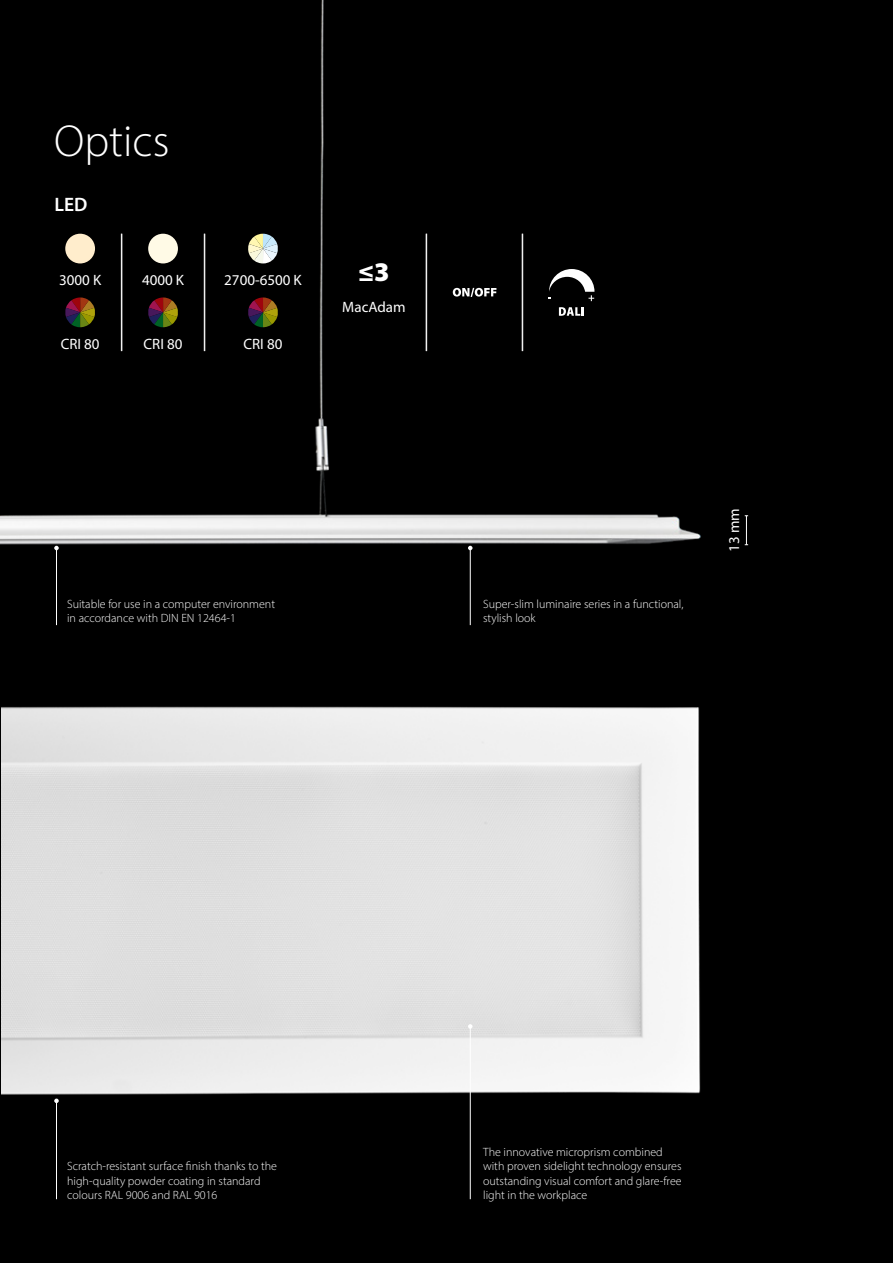
<style>
.page{position:relative;width:893px;height:1263px;background:#000}
.page>*{position:absolute;margin:0;border:0;box-sizing:border-box;transform-origin:0 0}
.t1{font:300 45px "Myriad Pro";color:#fff}
.t2{font:900 27px "Myriad Pro";color:#fff}
.t3{font:600 19.5px "Myriad Pro";color:#fff}
.t4{font:15px "Myriad Pro";color:#fff}
.t5{font:300 12px/14.4px "Myriad Pro";color:#fff}
</style>
<div class="page">
<img style="left:1px;top:0;width:700px;height:561px">
<img style="left:2px;top:706px;width:699px;height:403px">
<div style="left:148px;top:234px;width:30px;height:29px;background:#fffae6;border-radius:50%"></div>
<div style="left:65px;top:234px;width:30px;height:29px;background:#ffedcc;border-radius:50%"></div>
<svg style="left:65px;top:297px;width:30px;height:30px"></svg>
<svg style="left:248px;top:297px;width:30px;height:30px"></svg>
<svg style="left:148px;top:297px;width:30px;height:30px"></svg>
<svg style="left:248px;top:234px;width:30px;height:29px"></svg>
<hr style="left:122px;top:234px;width:1px;height:117px;background:#fff">
<hr style="left:121px;top:234px;width:1px;height:117px;background:#fff">
<hr style="left:205px;top:234px;width:1px;height:117px;background:#fff">
<hr style="left:204px;top:234px;width:1px;height:117px;background:#fff">
<hr style="left:426px;top:234px;width:1px;height:117px;background:#fff">
<hr style="left:522px;top:234px;width:1px;height:117px;background:#fff">
<svg style="left:453px;top:288px;width:43px;height:9px"></svg>
<svg style="left:548px;top:269px;width:46px;height:32px"></svg>
<svg style="left:559px;top:307px;width:25px;height:9px"></svg>
<svg style="left:745px;top:515px;width:3px;height:30px"></svg>
<hr style="left:56px;top:1101px;width:1px;height:98px;background:#fff">
<svg style="left:54px;top:1098px;width:5px;height:5px"></svg>
<hr style="left:470px;top:1026px;width:1px;height:173px;background:#fff">
<svg style="left:468px;top:1024px;width:4px;height:5px"></svg>
<hr style="left:470px;top:548px;width:1px;height:77px;background:#fff">
<svg style="left:468px;top:546px;width:4px;height:4px"></svg>
<hr style="left:56px;top:548px;width:1px;height:77px;background:#fff">
<svg style="left:54px;top:546px;width:5px;height:4px"></svg>
<h1 class="t1" style="left:54px;top:114px;width:117px">Optics</h1>
<h3 class="t3" style="left:55px;top:192px;width:34px">LED</h3>
<p class="t4" style="left:59px;top:271px;width:44px">3000 K</p>
<p class="t4" style="left:224px;top:271px;width:79px">2700-6500 K</p>
<p class="t4" style="left:142px;top:271px;width:44px">4000 K</p>
<p class="t4" style="left:61px;top:335px;width:40px">CRI 80</p>
<p class="t4" style="left:144px;top:335px;width:40px">CRI 80</p>
<p class="t4" style="left:244px;top:335px;width:40px">CRI 80</p>
<h2 class="t2" style="left:358px;top:254px;width:33px">≤3</h2>
<p class="t4" style="left:342px;top:298px;width:65px">MacAdam</p>
<p class="t5" style="left:67px;top:596px;width:209px">Suitable for use in a computer environment in accordance with DIN EN 12464-1</p>
<p class="t5" style="left:483px;top:596px;width:202px">Super-slim luminaire series in a functional, stylish look</p>
<p class="t4" style="left:725px;top:552px;width:45px;rotate:-90deg">13 mm</p>
<p class="t5" style="left:67px;top:1159px;width:211px">Scratch-resistant surface finish thanks to the high-quality powder coating in standard colours RAL 9006 and RAL 9016</p>
<p class="t5" style="left:483px;top:1145px;width:200px">The innovative microprism combined with proven sidelight technology ensures outstanding visual comfort and glare-free light in the workplace</p>
</div>
